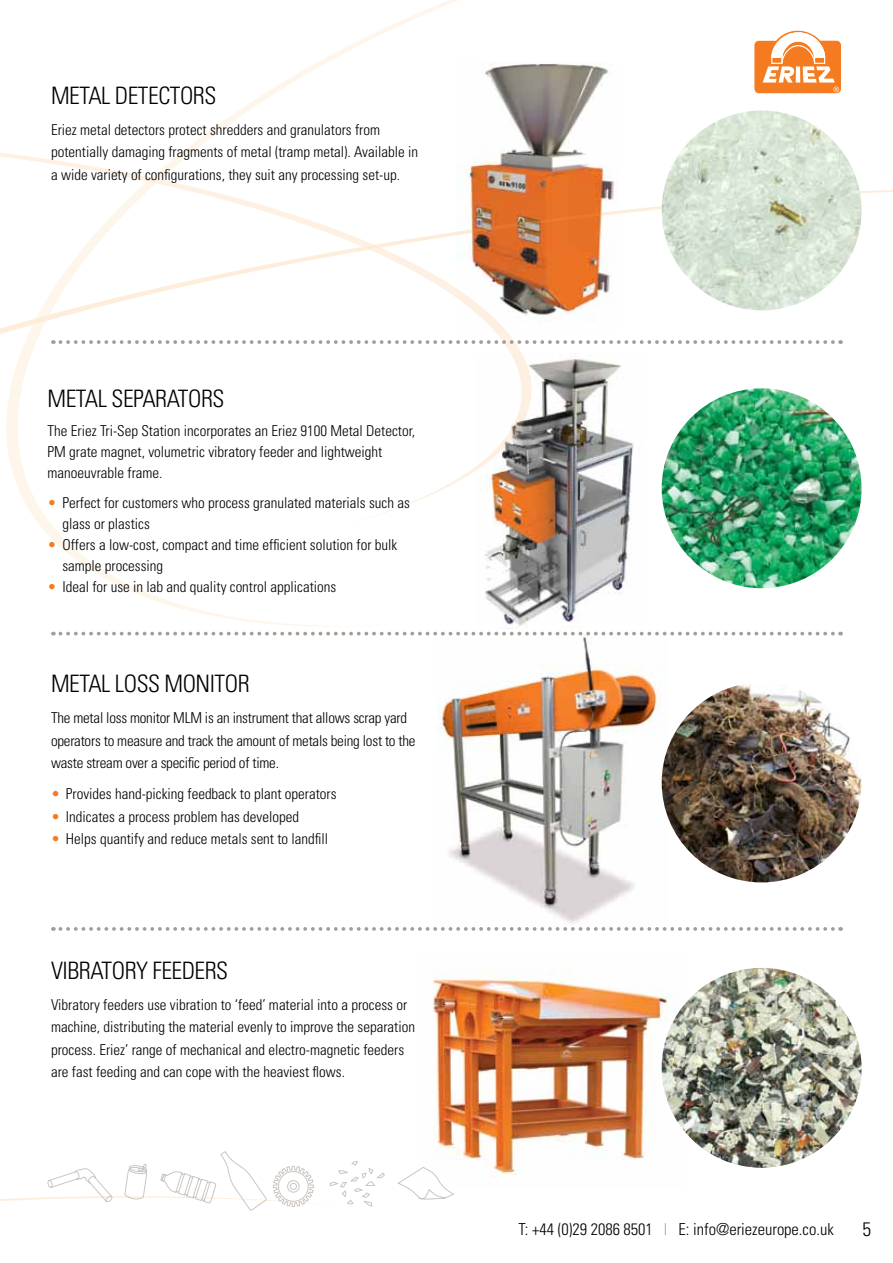
<style>
.page{position:relative;width:893px;height:1263px;background:#fff}
.page>*{position:absolute;margin:0;border:0;box-sizing:border-box;transform-origin:0 0}
.t1{font:300 condensed 24px "Univers";letter-spacing:-.02em;color:#000}
.t2{font:300 condensed 19.5px "Univers";color:#000}
.t3{font:300 condensed 16.5px "Univers";color:#000}
.t4{font:300 condensed 15px/22.5px "Univers";color:#000}
.s1{color:#f47b20}
</style>
<div class="page">
<img style="left:438px;top:662px;width:229px;height:262px">
<img style="left:433px;top:970px;width:251px;height:207px">
<svg style="left:790px;top:30px;width:52px;height:64px"></svg>
<svg style="left:40px;top:0;width:750px;height:627px"></svg>
<svg style="left:0;top:136px;width:540px;height:389px"></svg>
<svg style="left:363px;top:245px;width:17px;height:5px"></svg>
<svg style="left:147px;top:178px;width:13px;height:5px"></svg>
<svg style="left:60px;top:340px;width:781px;height:4px"></svg>
<svg style="left:60px;top:632px;width:781px;height:3px"></svg>
<svg style="left:60px;top:927px;width:781px;height:4px"></svg>
<svg style="left:0;top:1151px;width:455px;height:60px"></svg>
<img style="left:662px;top:388px;width:199px;height:200px;border-radius:100px">
<img style="left:662px;top:110px;width:199px;height:200px;border-radius:100px">
<img style="left:662px;top:682px;width:199px;height:200px;border-radius:100px">
<img style="left:662px;top:968px;width:199px;height:200px;border-radius:100px">
<h1 class="t1" style="left:51px;top:81px;width:167px">METAL DETECTORS</h1>
<p class="t4" style="left:51px;top:118px;width:369px">Eriez metal detectors protect shredders and granulators from potentially damaging fragments of metal (tramp metal). Available in a wide variety of configurations, they suit any processing set-up.</p>
<h1 class="t1" style="left:48px;top:384px;width:178px">METAL SEPARATORS</h1>
<p class="t4" style="left:48px;top:420px;width:369px;line-height:21px">The Eriez Tri-Sep Station incorporates an Eriez 9100 Metal Detector,<br>PM grate magnet, volumetric vibratory feeder and lightweight manoeuvrable frame.</p>
<p class="t4" style="left:62px;top:492px;width:349px;line-height:21px;text-indent:-15px"><span class="s1">•</span> Perfect for customers who process granulated materials such as glass or plastics</p>
<p class="t4" style="left:62px;top:534px;width:336px;line-height:21px;text-indent:-15px"><span class="s1">•</span> Offers a low-cost, compact and time efficient solution for bulk sample processing</p>
<p class="t4" style="left:48px;top:575px;width:290px"><span class="s1">•</span> Ideal for use in lab and quality control applications</p>
<h1 class="t1" style="left:51px;top:669px;width:195px">Metal loss monitor</h1>
<p class="t4" style="left:51px;top:706px;width:133px">The metal loss monitor MLM</p>
<p class="t4" style="left:51px;top:706px;width:366px;text-indent:154px">is an instrument that allows scrap yard operators to measure and track the amount of metals being lost to the waste stream over a specific period of time.</p>
<p class="t4" style="left:51px;top:782px;width:287px"><span class="s1">•</span> Provides hand-picking feedback to plant operators</p>
<p class="t4" style="left:51px;top:805px;width:250px"><span class="s1">•</span> I ndicates a process problem has developed</p>
<p class="t4" style="left:51px;top:827px;width:279px"><span class="s1">•</span> Helps quantify and reduce metals sent to landfill</p>
<h1 class="t1" style="left:51px;top:956px;width:122px">VIB RATORY FEEDE</h1>
<h1 class="t1" style="left:205px;top:956px;width:25px">RS</h1>
<p class="t4" style="left:51px;top:993px;width:365px">Vibratory feeders use vibration to ‘feed’ material into a process or machine, distributing the material evenly to improve the separation process. Eriez’ range of mechanical and electro-magnetic feeders are fast feeding and can cope with the heaviest flows.</p>
<p class="t3" style="left:519px;top:1220px;width:317px">T: +44 (0)29 2086 8501 <span class="s1">|</span> E: info@eriezeurope.co.uk</p>
<h2 class="t2" style="left:862px;top:1217px;width:10px">5</h2>
</div>
